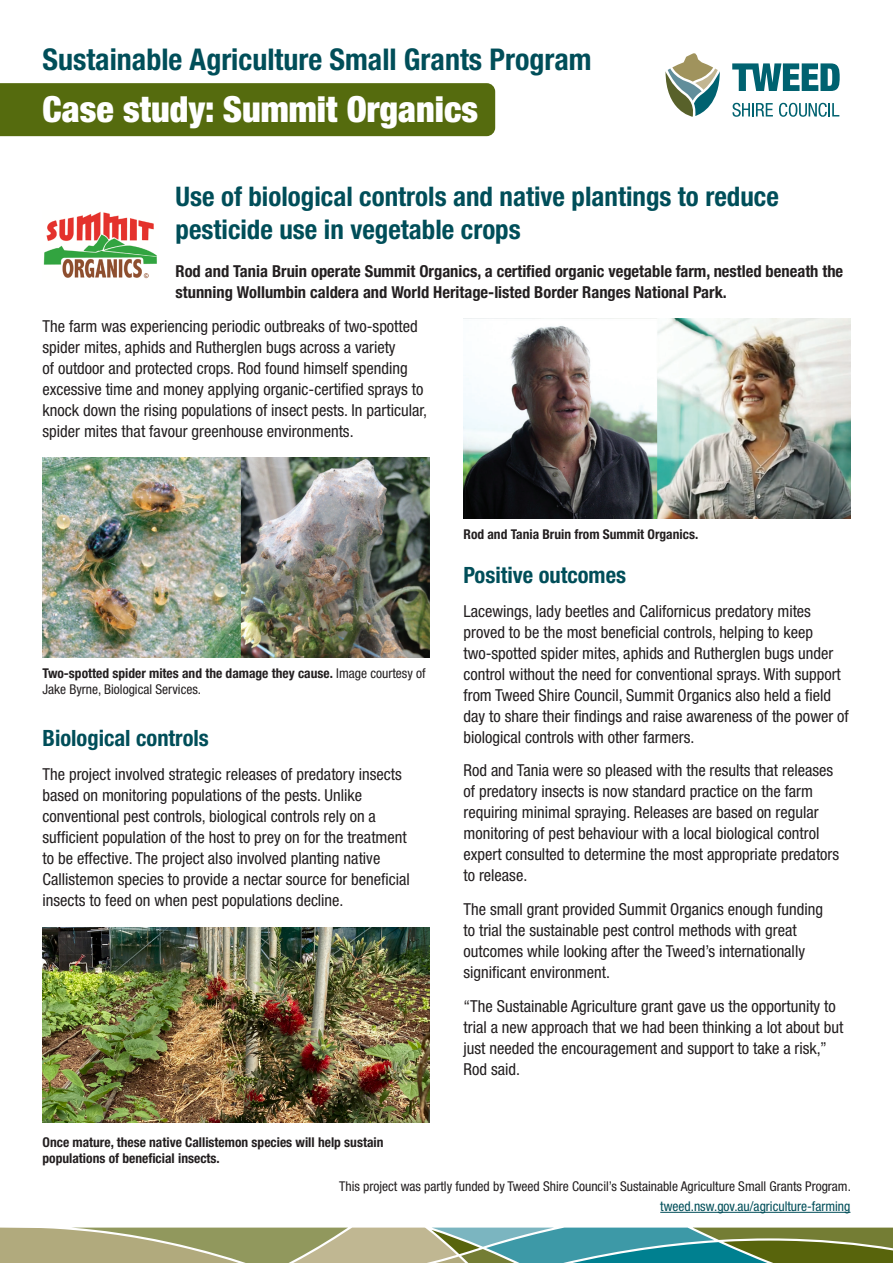
<style>
.page{position:relative;width:893px;height:1263px;background:#fff}
.page>*{position:absolute;margin:0;border:0;box-sizing:border-box;transform-origin:0 0}
.t2{font:900 condensed 36px "Helvetica Neue LT Std";color:#fff}
.t1{font:700 condensed 30px "Helvetica Neue LT Std";color:#004e59}
.None-2{font:700 condensed 27px/32.4px "Helvetica Neue LT Std";color:#004e59}
.None-3{font:700 condensed 22.5px "Helvetica Neue LT Std";color:#004e59}
.body{font:condensed 16.5px/21px "Helvetica Neue LT Std";color:#231f20}
.intro{font:700 condensed 16.5px/21px "Helvetica Neue LT Std";color:#231f20}
.t3{font:700 condensed 13.5px/16.2px "Helvetica Neue LT Std";color:#231f20}
.t4{font:condensed 13.5px "Helvetica Neue LT Std";color:#231f20}
.t5{font:condensed 13.5px "Helvetica Neue LT Std";color:#004e59}
.s1{font-weight:400}
</style>
<div class="page">
<svg style="left:665px;top:53px;width:55px;height:64px"></svg>
<svg style="left:732px;top:63px;width:108px;height:28px"></svg>
<svg style="left:732px;top:103px;width:41px;height:14px"></svg>
<svg style="left:779px;top:103px;width:60px;height:14px"></svg>
<div style="left:0;top:83px;width:495px;height:53px;background:#556b0e"></div>
<img style="left:43px;top:211px;width:114px;height:68px">
<img style="left:43px;top:457px;width:386px;height:200px">
<img style="left:43px;top:927px;width:386px;height:195px">
<img style="left:463px;top:319px;width:387px;height:200px">
<hr style="left:660px;top:1212px;width:190px;height:1px;background:#004e59">
<svg style="left:0;top:1227px;width:893px;height:36px;background:#859f7d"></svg>
<p class="t1" style="left:43px;top:41px;width:551px">Sustainable Agriculture Small Grants Program</p>
<p class="t2" style="left:43px;top:87px;width:437px">Case study: Summit Organics</p>
<p class="None-2" style="left:176px;top:180px;width:605px">Use of biological controls and native plantings to reduce pesticide use in vegetable crops</p>
<p class="intro" style="left:176px;top:260px;width:669px">Rod and Tania Bruin operate Summit Organics, a certified organic vegetable farm, nestled beneath the stunning Wollumbin caldera and World Heritage-listed Border Ranges National Park.</p>
<p class="body" style="left:43px;top:315px;width:386px">The farm was experiencing periodic outbreaks of two-spotted spider mites, aphids and Rutherglen bugs across a variety<br>of outdoor and protected crops. Rod found himself spending excessive time and money applying organic-certified sprays to knock down the rising populations of insect pests. In particular, spider mites that favour greenhouse environments.</p>
<p class="t3" style="left:43px;top:664px;width:385px">Two-spotted spider mites and the damage they cause. <span class="s1">Image courtesy of<br>Jake Byrne, Biological Services.</span></p>
<p class="None-3" style="left:43px;top:725px;width:168px">Biological controls</p>
<p class="body" style="left:43px;top:763px;width:369px">The project involved strategic releases of predatory insects based on monitoring populations of the pests. Unlike conventional pest controls, biological controls rely on a sufficient population of the host to prey on for the treatment to be effective. The project also involved planting native Callistemon species to provide a nectar source for beneficial insects to feed on when pest populations decline.</p>
<p class="t3" style="left:43px;top:1134px;width:342px">Once mature, these native Callistemon species will help sustain populations of beneficial insects.</p>
<p class="t3" style="left:463px;top:526px;width:236px">Rod and Tania Bruin from Summit Organics.</p>
<p class="None-3" style="left:463px;top:561px;width:164px">Positive outcomes</p>
<p class="body" style="left:463px;top:600px;width:387px">Lacewings, lady beetles and Californicus predatory mites proved to be the most beneficial controls, helping to keep two-spotted spider mites, aphids and Rutherglen bugs under control without the need for conventional sprays. With support from Tweed Shire Council, Summit Organics also held a field day to share their findings and raise awareness of the power of biological controls with other farmers.</p>
<p class="body" style="left:463px;top:760px;width:377px">Rod and Tania were so pleased with the results that releases of predatory insects is now standard practice on the farm requiring minimal spraying. Releases are based on regular monitoring of pest behaviour with a local biological control expert consulted to determine the most appropriate predators to release.</p>
<p class="body" style="left:463px;top:899px;width:361px">The small grant provided Summit Organics enough funding to trial the sustainable pest control methods with great outcomes while looking after the Tweed’s internationally significant environment.</p>
<p class="body" style="left:463px;top:995px;width:381px">“The Sustainable Agriculture grant gave us the opportunity to trial a new approach that we had been thinking a lot about but just needed the encouragement and support to take a risk,” Rod said.</p>
<p class="t4" style="left:339px;top:1179px;width:513px">This project was partly funded by Tweed Shire Council’s Sustainable Agriculture Small Grants Program.</p>
<p class="t5" style="left:660px;top:1198px;width:192px">tweed.nsw.gov.au/agriculture-farming</p>
</div>
